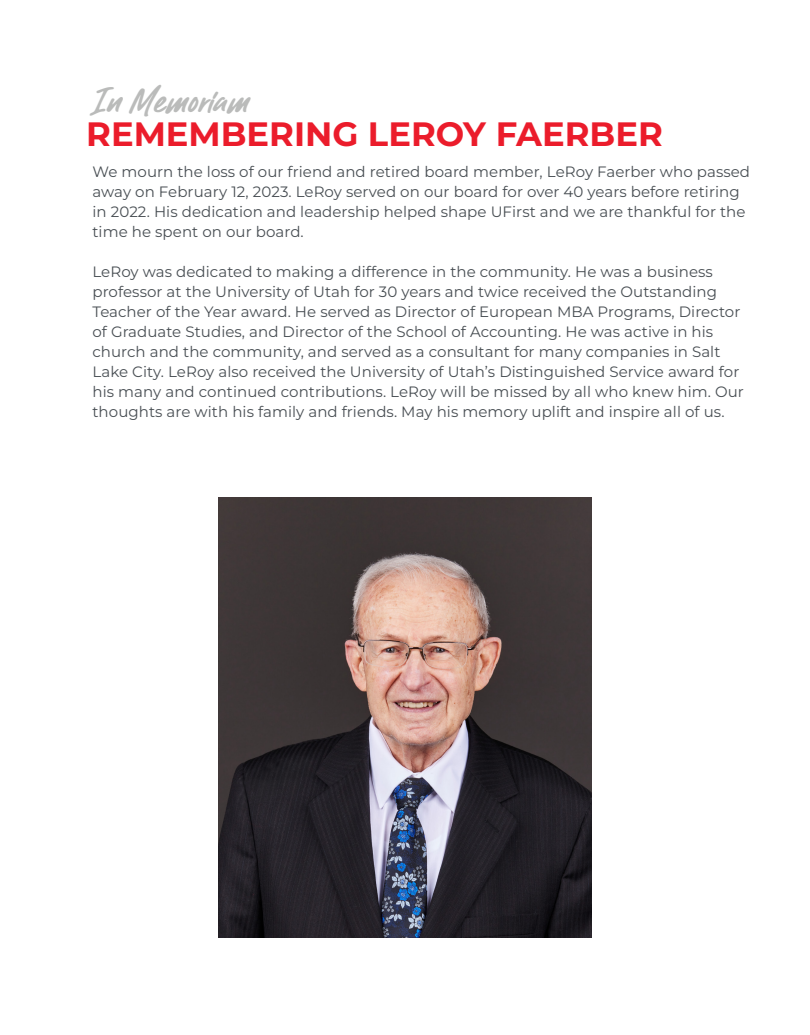
<style>
.page{position:relative;width:810px;height:1035px;background:#fff}
.page>*{position:absolute;margin:0;border:0;box-sizing:border-box;transform-origin:0 0}
.t1{font:35px "Guthen Bloots Slant";letter-spacing:.03em;color:#babbba}
.t2{font:100 33.75px "Montserrat";color:#eb1c2b}
.t3{font:100 15px/20px "Montserrat";letter-spacing:.005em;color:#494f54}
</style>
<div class="page">
<img style="left:219px;top:498px;width:372px;height:440px">
<p class="t1" style="left:97px;top:78px;width:154px">In Memoriam</p>
<p class="t2" style="left:86px;top:112px;width:578px">REMEMBERING LEROY FAERBER</p>
<p class="t3" style="left:92px;top:161px;width:659px">We mourn the loss of our friend and retired board member, LeRoy Faerber who passed away on February 12, 2023. LeRoy served on our board for over 40 years before retiring in 2022. His dedication and leadership helped shape UFirst and we are thankful for the time he spent on our board.</p>
<p class="t3" style="left:92px;top:261px;width:653px">LeRoy was dedicated to making a difference in the community. He was a business professor at the University of Utah for 30 years and twice received the Outstanding Teacher of the Year award. He served as Director of European MBA Programs, Director of Graduate Studies, and Director of the School of Accounting. He was active in his church and the community, and served as a consultant for many companies in Salt Lake City. LeRoy also received the University of Utah’s Distinguished Service award for his many and continued contributions. LeRoy will be missed by all who knew him. Our thoughts are with his family and friends. May his memory uplift and inspire all of us.</p>
</div>
